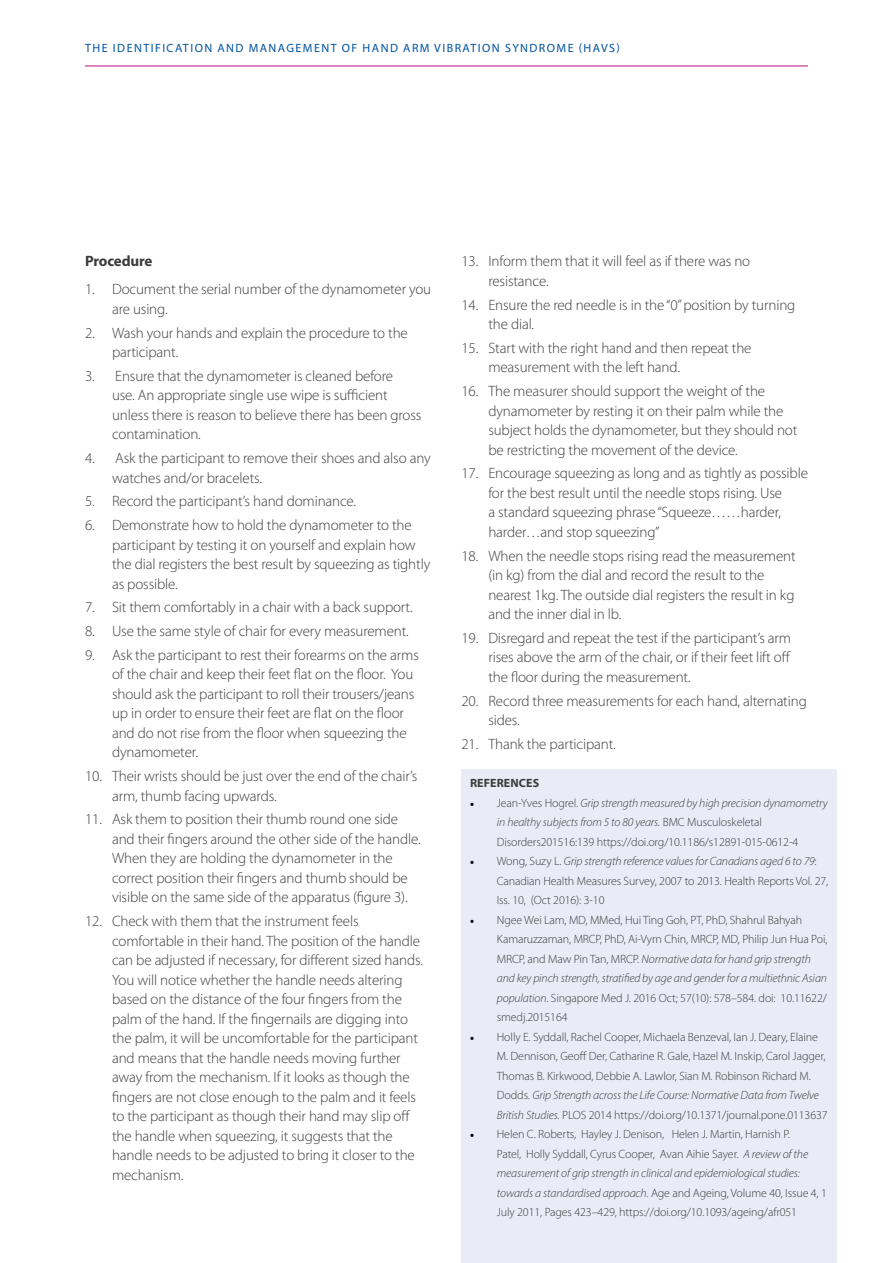
<style>
.page{position:relative;width:893px;height:1263px;background:#fff}
.page>*{position:absolute;margin:0;border:0;box-sizing:border-box;transform-origin:0 0}
.t1{font:300 15px/19.5px "Myriad Pro";letter-spacing:-.01em;color:#3c3c3b}
.t2{font:700 15px "Myriad Pro";letter-spacing:-.015em;color:#3c3c3b}
.t3{font:300 12px/19.5px "Myriad Pro";letter-spacing:-.01em;color:#3c3c3b}
.t4{font:12px "Myriad Pro";letter-spacing:.12em;color:#0053a1}
.t5{font:700 12px "Myriad Pro";letter-spacing:.01em;color:#3c3c3b}
.s1{font-family:"Minion Pro";font-weight:400;color:#000}
.s2{font-style:italic}
</style>
<div class="page">
<hr style="left:85px;top:66px;width:723px;height:1px;background:#b80e80">
<div style="left:461px;top:770px;width:376px;height:493px;background:#e9ebf7"></div>
<p class="t4" style="left:85px;top:40px;width:536px">THE IDENTIFICATION AND MANAGEMENT OF HAND ARM VIBRATION SYNDROME (HAVS)</p>
<p class="t2" style="left:85px;top:252px;width:69px">Procedure</p>
<p class="t1" style="left:112px;top:279px;width:321px;text-indent:-27px">1. Document the serial number of the dynamometer you are using.</p>
<p class="t1" style="left:112px;top:323px;width:297px;text-indent:-27px">2. Wash your hands and explain the procedure to the participant.</p>
<p class="t1" style="left:112px;top:366px;width:311px;text-indent:-27px">3. Ensure that the dynamometer is cleaned before<br>use. An appropriate single use wipe is sufficient unless there is reason to believe there has been gross contamination.</p>
<p class="t1" style="left:112px;top:448px;width:320px;text-indent:-27px">4. Ask the participant to remove their shoes and also any watches and/or bracelets.</p>
<p class="t1" style="left:85px;top:491px;width:273px">5. Record the participant’s hand dominance.</p>
<p class="t1" style="left:112px;top:515px;width:320px;text-indent:-27px">6. Demonstrate how to hold the dynamometer to the participant by testing it on yourself and explain how the dial registers the best result by squeezing as tightly as possible.</p>
<p class="t1" style="left:85px;top:597px;width:329px">7. Sit them comfortably in a chair with a back support.</p>
<p class="t1" style="left:85px;top:621px;width:325px">8. Use the same style of chair for every measurement.</p>
<p class="t1" style="left:112px;top:645px;width:308px;text-indent:-27px">9. Ask the participant to rest their forearms on the arms of the chair and keep their feet flat on the floor. You should ask the participant to roll their trousers/jeans up in order to ensure their feet are flat on the floor and do not rise from the floor when squeezing the dynamometer.</p>
<p class="t1" style="left:112px;top:766px;width:307px;text-indent:-27px">10. Their wrists should be just over the end of the chair’s arm, thumb facing upwards.</p>
<p class="t1" style="left:112px;top:809px;width:310px;text-indent:-27px">11. Ask them to position their thumb round one side and their fingers around the other side of the handle.<br>When they are holding the dynamometer in the correct position their fingers and thumb should be visible on the same side of the apparatus (figure 3).</p>
<p class="t1" style="left:112px;top:911px;width:312px;text-indent:-27px">12. Check with them that the instrument feels comfortable in their hand. The position of the handle can be adjusted if necessary, for different sized hands.<br>You will notice whether the handle needs altering based on the distance of the four fingers from the palm of the hand. If the fingernails are digging into the palm, it will be uncomfortable for the participant and means that the handle needs moving further away from the mechanism. If it looks as though the fingers are not close enough to the palm and it feels to the participant as though their hand may slip off the handle when squeezing, it suggests that the handle needs to be adjusted to bring it closer to the mechanism.</p>
<p class="t1" style="left:488px;top:251px;width:263px;text-indent:-27px">13. Inform them that it will feel as if there was no resistance.</p>
<p class="t1" style="left:488px;top:295px;width:308px;text-indent:-27px">14. Ensure the red needle is in the “0” position by turning the dial.</p>
<p class="t1" style="left:488px;top:338px;width:265px;text-indent:-27px">15. Start with the right hand and then repeat the measurement with the left hand.</p>
<p class="t1" style="left:488px;top:381px;width:311px;text-indent:-27px">16. The measurer should support the weight of the dynamometer by resting it on their palm while the subject holds the dynamometer, but they should not be restricting the movement of the device.</p>
<p class="t1" style="left:488px;top:463px;width:321px;text-indent:-27px">17. Encourage squeezing as long and as tightly as possible for the best result until the needle stops rising. Use<br>a standard squeezing phrase “Squeeze……harder, harder…and stop squeezing”</p>
<p class="t1" style="left:488px;top:546px;width:309px;text-indent:-27px">18. When the needle stops rising read the measurement (in kg) from the dial and record the result to the nearest 1kg. The outside dial registers the result in kg and the inner dial in lb.</p>
<p class="t1" style="left:488px;top:628px;width:304px;text-align:justify;text-indent:-27px">19. Disregard and repeat the test if the participant’s arm rises above the arm of the chair, or if their feet lift off the floor during the measurement.</p>
<p class="t1" style="left:488px;top:691px;width:320px;text-indent:-27px">20. Record three measurements for each hand, alternating sides.</p>
<p class="t1" style="left:461px;top:734px;width:156px">21. Thank the participant.</p>
<p class="t5" style="left:470px;top:775px;width:71px">REFERENCES</p>
<p class="t3" style="left:497px;top:793px;width:332px;text-indent:-27px"><span class="s1">•</span> Jean-Yves Hogrel. <span class="s2">Grip strength measured by high precision dynamometry in healthy subjects from 5 to 80 years.</span> BMC Musculoskeletal<br>Disorders201516:139 https://doi.org/10.1186/s12891-015-0612-4</p>
<p class="t3" style="left:497px;top:851px;width:333px;text-indent:-27px"><span class="s1">•</span> Wong, Suzy L. <span class="s2">Grip strength reference values for Canadians aged 6 to 79</span>:<br>Canadian Health Measures Survey, 2007 to 2013. Health Reports Vol. 27,<br>Iss. 10, (Oct 2016): 3-10</p>
<p class="t3" style="left:497px;top:910px;width:332px;text-indent:-27px"><span class="s1">•</span> Ngee Wei Lam, MD, MMed, Hui Ting Goh, PT, PhD, Shahrul Bahyah Kamaruzzaman, MRCP, PhD, Ai-Vyrn Chin, MRCP, MD, Philip Jun Hua Poi, MRCP, and Maw Pin Tan, MRCP. <span class="s2">Normative data for hand grip strength and key pinch strength, stratified by age and gender for a multiethnic Asian population</span>. Singapore Med J. 2016 Oct; 57(10): 578–584. doi: 10.11622/ smedj.2015164</p>
<p class="t3" style="left:497px;top:1027px;width:332px;text-indent:-27px"><span class="s1">•</span> Holly E. Syddall, Rachel Cooper, Michaela Benzeval, Ian J. Deary, Elaine M. Dennison, Geoff Der, Catharine R. Gale, Hazel M. Inskip, Carol Jagger, Thomas B. Kirkwood, Debbie A. Lawlor, Sian M. Robinson Richard M.<br>Dodds. <span class="s2">Grip Strength across the Life Course: Normative Data from Twelve British Studies.</span> PLOS 2014 https://doi.org/10.1371/journal.pone.0113637</p>
<p class="t3" style="left:497px;top:1124px;width:332px;text-indent:-27px"><span class="s1">•</span> Helen C. Roberts, Hayley J. Denison, Helen J. Martin, Harnish P.<br>Patel, Holly Syddall, Cyrus Cooper, Avan Aihie Sayer. <span class="s2">A review of the measurement of grip strength in clinical and epidemiological studies: towards a standardised approach</span>. Age and Ageing, Volume 40, Issue 4, 1<br>July 2011, Pages 423–429, https://doi.org/10.1093/ageing/afr051</p>
</div>
